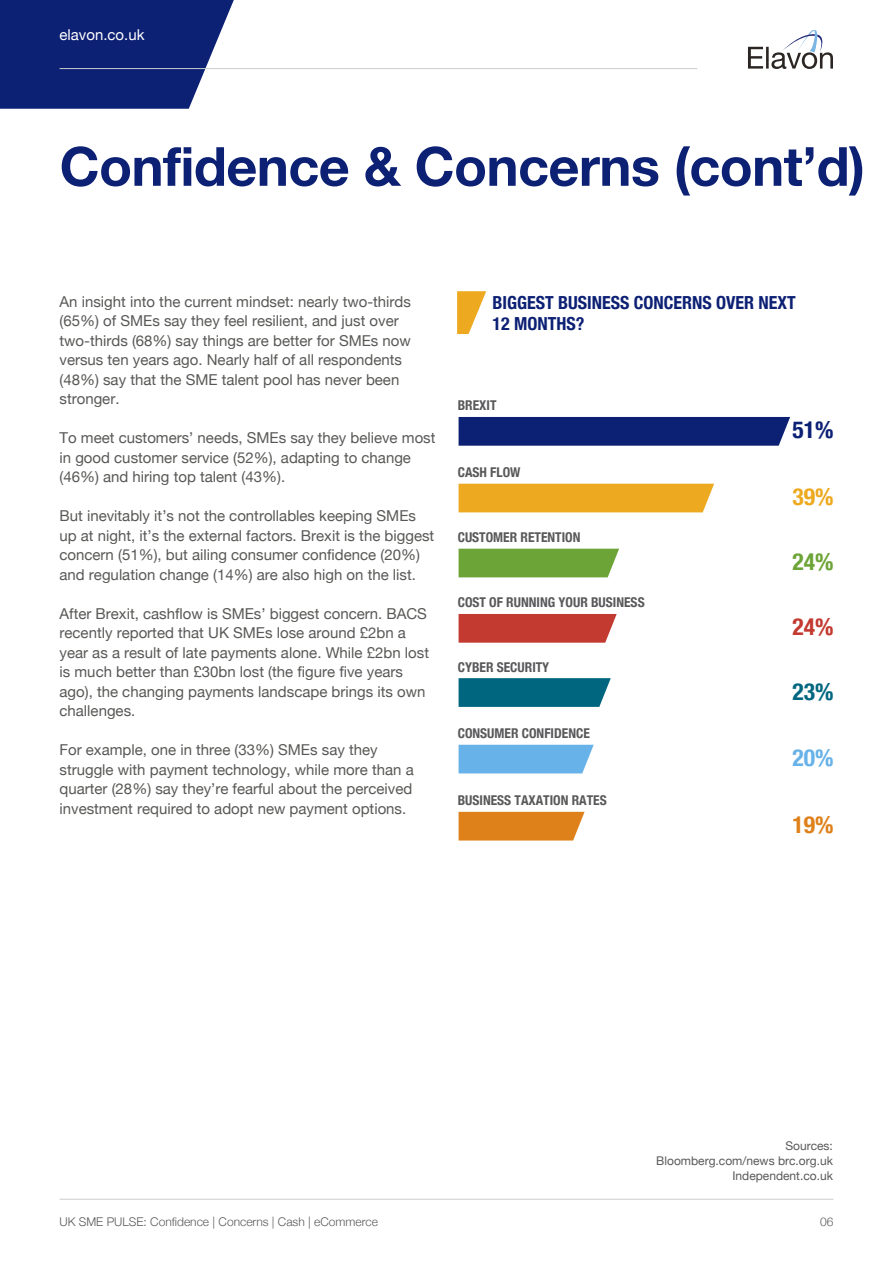
<style>
.page{position:relative;width:893px;height:1263px;background:#fff}
.page>*{position:absolute;margin:0;border:0;box-sizing:border-box;transform-origin:0 0}
.t1{font:700 54px "Helvetica Neue";letter-spacing:-.01em;color:#0c2074}
.t2{font:700 condensed 23.7px "Helvetica Neue";color:#0c2074}
.t3{font:700 condensed 23.7px "Helvetica Neue";color:#eda91f}
.t4{font:700 condensed 23.7px "Helvetica Neue";color:#6da437}
.t5{font:700 condensed 23.7px "Helvetica Neue";color:#c33a31}
.t6{font:700 condensed 23.7px "Helvetica Neue";color:#006680}
.t7{font:700 condensed 23.7px "Helvetica Neue";color:#67b2e8}
.t8{font:700 condensed 23.7px "Helvetica Neue";color:#df811a}
.t9{font:700 condensed 18px/21.6px "Helvetica Neue";color:#0c2074}
.t10{font:15px/19.5px "Helvetica Neue";color:#585856}
.t11{font:15px "Helvetica Neue";color:#fff}
.t12{font:700 condensed 13.5px "Helvetica Neue";color:#59595b}
.t13{font:12px/15px "Helvetica Neue";color:#59595b;text-align:right}
.t14{font:300 12px "Helvetica Neue";color:#59595b}
</style>
<div class="page">
<svg style="left:0;top:0;width:234px;height:109px;background:#213380"></svg>
<svg style="left:748px;top:30px;width:85px;height:39px"></svg>
<hr style="left:60px;top:68px;width:637px;height:1px;background:#c8cecb">
<hr style="left:60px;top:1199px;width:773px;height:1px;background:#c8cecb">
<svg style="left:457px;top:291px;width:29px;height:43px"></svg>
<div style="left:459px;top:417px;width:331px;height:29px;background:#0c2074"></div>
<div style="left:459px;top:484px;width:255px;height:28px;background:#eda91f"></div>
<div style="left:459px;top:549px;width:160px;height:28px;background:#6da437"></div>
<svg style="left:459px;top:614px;width:158px;height:29px;background:#c5433a"></svg>
<svg style="left:459px;top:678px;width:152px;height:29px;background:#0c6d86"></svg>
<div style="left:459px;top:745px;width:135px;height:28px;background:#67b2e8"></div>
<div style="left:459px;top:812px;width:126px;height:28px;background:#df811a"></div>
<p class="t11" style="left:60px;top:24px;width:87px">elavon.co.uk</p>
<h1 class="t1" style="left:60px;top:124px;width:807px">Confidence &amp; Concerns (cont’d)</h1>
<p class="t10" style="left:60px;top:292px;width:353px">An insight into the current mindset: nearly two-thirds (65%) of SMEs say they feel resilient, and just over two-thirds (68%) say things are better for SMEs now versus ten years ago. Nearly half of all respondents (48%) say that the SME talent pool has never been stronger.</p>
<p class="t10" style="left:60px;top:429px;width:377px">To meet customers’ needs, SMEs say they believe most in good customer service (52%), adapting to change (46%) and hiring top talent (43%).</p>
<p class="t10" style="left:60px;top:507px;width:376px">But inevitably it’s not the controllables keeping SMEs up at night, it’s the external factors. Brexit is the biggest concern (51%), but ailing consumer confidence (20%) and regulation change (14%) are also high on the list.</p>
<p class="t10" style="left:60px;top:604px;width:371px">After Brexit, cashflow is SMEs’ biggest concern. BACS recently reported that UK SMEs lose around £2bn a year as a result of late payments alone. While £2bn lost is much better than £30bn lost (the figure five years ago), the changing payments landscape brings its own challenges.</p>
<p class="t10" style="left:60px;top:741px;width:356px">For example, one in three (33%) SMEs say they struggle with payment technology, while more than a quarter (28%) say they’re fearful about the perceived investment required to adopt new payment options.</p>
<p class="t9" style="left:493px;top:290px;width:305px">BIGGEST BUSINESS CONCERNS OVER NEXT<br>12 MONTHS?</p>
<p class="t12" style="left:458px;top:394px;width:40px">BREXIT</p>
<p class="t12" style="left:458px;top:461px;width:64px">CASH FLOW</p>
<p class="t12" style="left:458px;top:526px;width:124px">CUSTOMER RETENTION</p>
<p class="t12" style="left:458px;top:591px;width:188px">COST OF RUNNING YOUR BUSINESS</p>
<p class="t12" style="left:458px;top:655px;width:93px">CYBER SECURITY</p>
<p class="t12" style="left:458px;top:722px;width:134px">CONSUMER CONFIDENCE</p>
<p class="t12" style="left:458px;top:789px;width:151px">BUSINESS TAXATION RATES</p>
<h2 class="t2" style="left:792px;top:410px;width:43px">51%</h2>
<h2 class="t3" style="left:792px;top:477px;width:43px">39%</h2>
<h2 class="t4" style="left:792px;top:542px;width:43px">24%</h2>
<h2 class="t5" style="left:792px;top:607px;width:43px">24%</h2>
<h2 class="t6" style="left:792px;top:671px;width:43px">23%</h2>
<h2 class="t7" style="left:792px;top:738px;width:43px">20%</h2>
<h2 class="t8" style="left:792px;top:805px;width:43px">19%</h2>
<p class="t14" style="left:60px;top:1212px;width:320px">UK SME PULSE: Confidence | Concerns | Cash | eCommerce</p>
<p class="t13" style="left:656px;top:1139px;width:178px">Sources:<br>Bloomberg.com/news brc.org.uk<br>Independent.co.uk</p>
<p class="t14" style="left:820px;top:1212px;width:15px">06</p>
</div>
